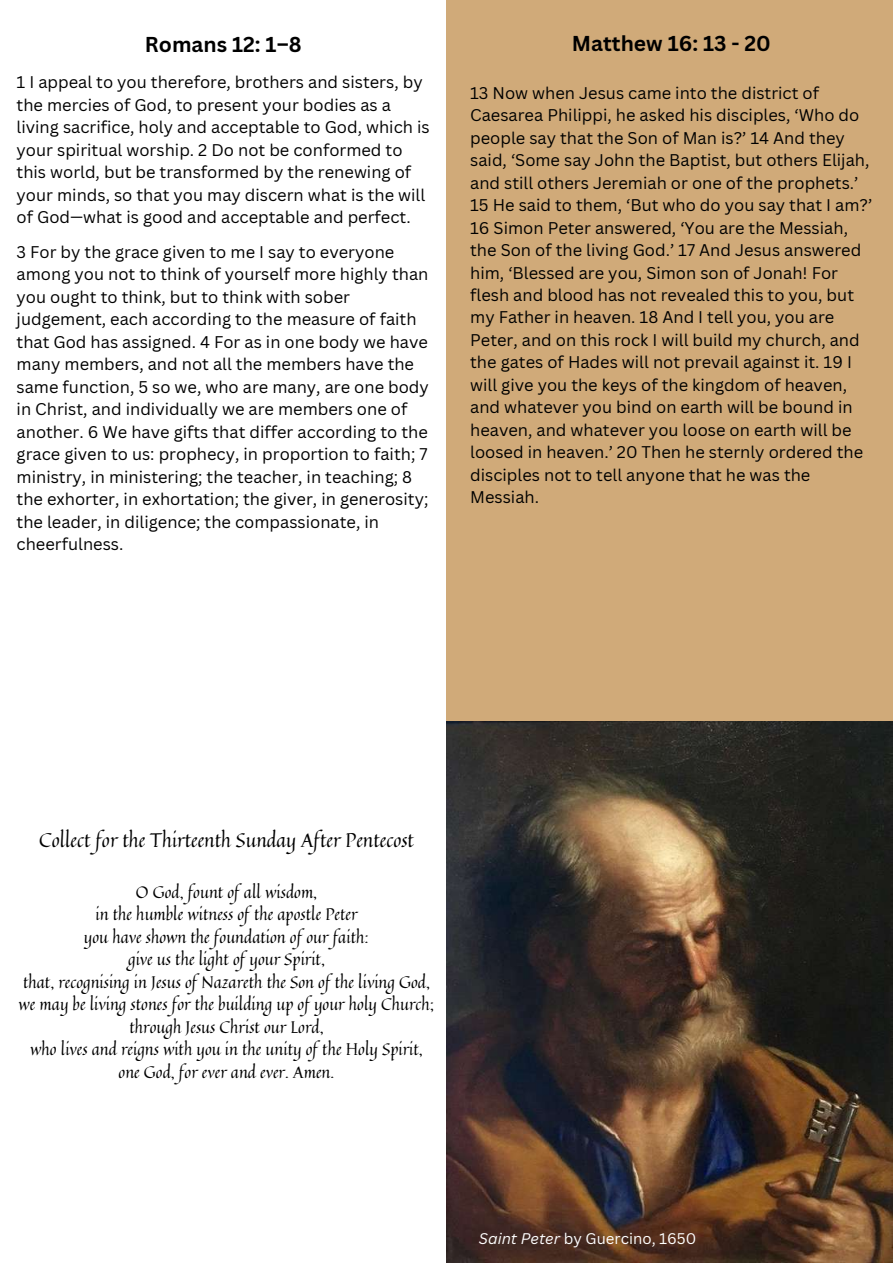
<style>
.page{position:relative;width:893px;height:1264px;background:#fff}
.page>*{position:absolute;margin:0;border:0;box-sizing:border-box;transform-origin:0 0}
.t1{font:700 21px "Canva Sans";color:#000}
.t2{font:19.5px "Quintessential";color:#000}
.t3{font:16.5px/22.5px "Canva Sans";color:#000}
.t4{font:16.5px/22.5px "Quintessential";color:#000;text-align:center}
.t5{font:15px "Canva Sans";color:#fff}
.s1{font-style:italic}
</style>
<div class="page">
<div style="left:446px;top:0;width:446px;height:841px;background:#d0aa79"></div>
<img style="left:446px;top:721px;width:446px;height:541px">
<p class="t1" style="left:145px;top:29px;width:158px">Romans 12: 1–8</p>
<p class="t3" style="left:17px;top:71px;width:414px">1 I appeal to you therefore, brothers and sisters, by the mercies of God, to present your bodies as a living sacrifice, holy and acceptable to God, which is your spiritual worship. 2 Do not be conformed to this world, but be transformed by the renewing of your minds, so that you may discern what is the will of God—what is good and acceptable and perfect.</p>
<p class="t3" style="left:17px;top:240px;width:414px">3 For by the grace given to me I say to everyone among you not to think of yourself more highly than you ought to think, but to think with sober judgement, each according to the measure of faith that God has assigned. 4 For as in one body we have many members, and not all the members have the same function, 5 so we, who are many, are one body in Christ, and individually we are members one of another. 6 We have gifts that differ according to the grace given to us: prophecy, in proportion to faith; 7 ministry, in ministering; the teacher, in teaching; 8 the exhorter, in exhortation; the giver, in generosity; the leader, in diligence; the compassionate, in cheerfulness.</p>
<p class="t1" style="left:572px;top:29px;width:200px">Matthew 16: 13 - 20</p>
<p class="t3" style="left:470px;top:81px;width:403px">13 Now when Jesus came into the district of Caesarea Philippi, he asked his disciples, ‘Who do people say that the Son of Man is?’ 14 And they said, ‘Some say John the Baptist, but others Elijah, and still others Jeremiah or one of the prophets.’ 15 He said to them, ‘But who do you say that I am?’ 16 Simon Peter answered, ‘You are the Messiah, the Son of the living God.’ 17 And Jesus answered him, ‘Blessed are you, Simon son of Jonah! For flesh and blood has not revealed this to you, but my Father in heaven. 18 And I tell you, you are Peter, and on this rock I will build my church, and the gates of Hades will not prevail against it. 19 I will give you the keys of the kingdom of heaven, and whatever you bind on earth will be bound in heaven, and whatever you loose on earth will be loosed in heaven.’ 20 Then he sternly ordered the disciples not to tell anyone that he was the Messiah.</p>
<p class="t2" style="left:39px;top:825px;width:376px">Collect for the Thirteenth Sunday After Pentecost</p>
<p class="t4" style="left:19px;top:880px;width:417px">O God, fount of all wisdom,<br>in the humble witness of the apostle Peter<br>you have shown the foundation of our faith:<br>give us the light of your Spirit,<br>that, recognising in Jesus of Nazareth the Son of the living God, we may be living stones for the building up of your holy Church; through Jesus Christ our Lord,<br>who lives and reigns with you in the unity of the Holy Spirit, one God, for ever and ever. Amen.</p>
<p class="t5" style="left:479px;top:1228px;width:219px"><span class="s1">Saint Peter</span> by Guercino, 1650</p>
</div>
